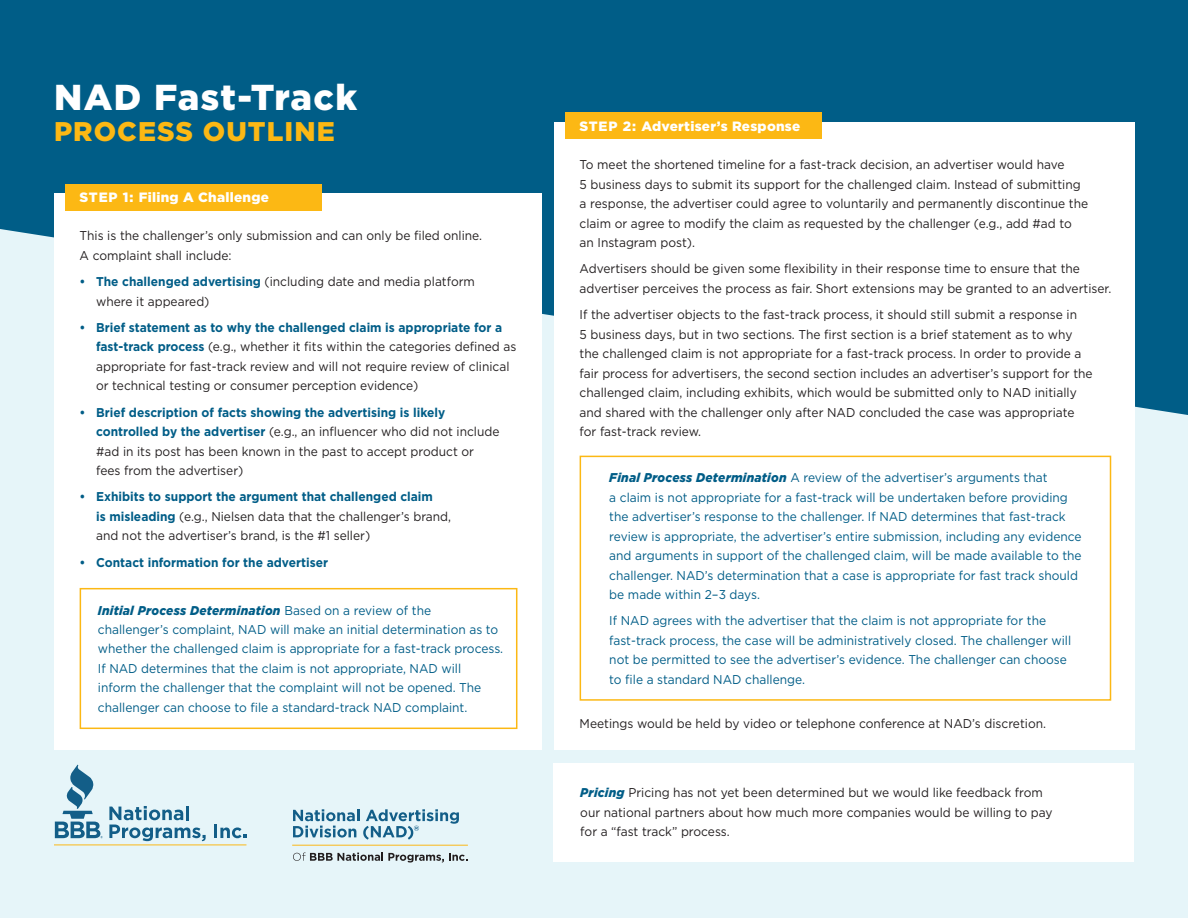
<style>
.page{position:relative;width:1188px;height:918px;background:#e6f5f9}
.page>*{position:absolute;margin:0;border:0;box-sizing:border-box;transform-origin:0 0}
.t1{font:900 36px "Gotham";letter-spacing:.04em;color:#fff}
.t2{font:900 27px "Gotham";letter-spacing:.04em;color:#fcb814}
.t3{font:900 13.5px "Gotham";letter-spacing:.02em;color:#fff}
.t4{font:12.75px/19.5px "Gotham";color:#231f20;scale:.94 1}
.t5{font:12.75px/19.5px "Gotham";color:#005d87;scale:.94 1}
.t6{font:700 12.75px "Gotham";color:#005d87;scale:.94 1}
.s1{font-weight:700;color:#005d87}
.s2{font-weight:900;font-style:italic}
.s3{font-weight:900;font-style:italic;color:#005d87}
</style>
<div class="page">
<div style="left:0;top:0;width:1188px;height:415px;background:#005d87"></div>
<div style="left:54px;top:193px;width:487px;height:557px;background:#fff"></div>
<div style="left:65px;top:184px;width:257px;height:27px;background:#fcb814"></div>
<div style="left:80px;top:588px;width:437px;height:141px;border:2px solid #fcb814"></div>
<div style="left:554px;top:122px;width:581px;height:628px;background:#fff"></div>
<div style="left:565px;top:112px;width:257px;height:28px;background:#fcb814"></div>
<div style="left:580px;top:456px;width:531px;height:245px;border:2px solid #fcb814"></div>
<hr style="left:292px;top:845px;width:176px;height:1px;background:#fbb818">
<svg style="left:293px;top:853px;width:175px;height:10px"></svg>
<svg style="left:293px;top:809px;width:166px;height:31px"></svg>
<hr style="left:54px;top:845px;width:192px;height:1px;background:#fbb818">
<svg style="left:55px;top:765px;width:48px;height:73px"></svg>
<svg style="left:109px;top:806px;width:97px;height:35px"></svg>
<svg style="left:214px;top:825px;width:32px;height:13px"></svg>
<div style="left:554px;top:763px;width:580px;height:99px;background:#fff"></div>
<h1 class="t1" style="left:54px;top:72px;width:305px">NAD Fast-Track</h1>
<h2 class="t2" style="left:54px;top:112px;width:282px">PROCESS OUTLINE</h2>
<p class="t3" style="left:80px;top:188px;width:191px">STEP 1: Filing A Challenge</p>
<p class="t4" style="left:80px;top:226px;width:430px">This is the challenger’s only submission and can only be filed online.<br>A complaint shall include:</p>
<p class="t4" style="left:96px;top:272px;width:405px;text-indent:-16px"><span class="s1">• The challenged advertising</span> (including date and media platform where it appeared)</p>
<p class="t4" style="left:96px;top:317px;width:449px;text-indent:-17px"><span class="s1">• Brief statement as to why the challenged claim is appropriate for a fast-track process</span> (e.g., whether it fits within the categories defined as appropriate for fast-track review and will not require review of clinical or technical testing or consumer perception evidence)</p>
<p class="t4" style="left:96px;top:402px;width:431px;text-indent:-17px"><span class="s1">• Brief description of facts showing the advertising is likely controlled by the advertiser</span> (e.g., an influencer who did not include #ad in its post has been known in the past to accept product or fees from the advertiser)</p>
<p class="t4" style="left:96px;top:487px;width:379px;text-indent:-17px"><span class="s1">• Exhibits to support the argument that challenged claim<br>is misleading</span> (e.g., Nielsen data that the challenger’s brand, and not the advertiser’s brand, is the #1 seller)</p>
<p class="t6" style="left:80px;top:554px;width:266px">• Contact information for the advertiser</p>
<p class="t5" style="left:98px;top:600px;width:433px"><span class="s2">Initial Process Determination</span> Based on a review of the challenger’s complaint, NAD will make an initial determination as to whether the challenged claim is appropriate for a fast-track process.<br>If NAD determines that the claim is not appropriate, NAD will<br>inform the challenger that the complaint will not be opened. The challenger can choose to file a standard-track NAD complaint.</p>
<p class="t3" style="left:580px;top:117px;width:222px">STEP 2: Advertiser’s Response</p>
<p class="t4" style="left:580px;top:155px;width:543px">To meet the shortened timeline for a fast-track decision, an advertiser would have<br>5 business days to submit its support for the challenged claim. Instead of submitting a response, the advertiser could agree to voluntarily and permanently discontinue the claim or agree to modify the claim as requested by the challenger (e.g., add #ad to an Instagram post).</p>
<p class="t4" style="left:580px;top:259px;width:567px">Advertisers should be given some flexibility in their response time to ensure that the advertiser perceives the process as fair. Short extensions may be granted to an advertiser.</p>
<p class="t4" style="left:580px;top:305px;width:547px">If the advertiser objects to the fast-track process, it should still submit a response in<br>5 business days, but in two sections. The first section is a brief statement as to why the challenged claim is not appropriate for a fast-track process. In order to provide a fair process for advertisers, the second section includes an advertiser’s support for the challenged claim, including exhibits, which would be submitted only to NAD initially and shared with the challenger only after NAD concluded the case was appropriate for fast-track review.</p>
<p class="t5" style="left:609px;top:468px;width:504px"><span class="s2">Final Process Determination</span> A review of the advertiser’s arguments that<br>a claim is not appropriate for a fast-track will be undertaken before providing the advertiser’s response to the challenger. If NAD determines that fast-track review is appropriate, the advertiser’s entire submission, including any evidence and arguments in support of the challenged claim, will be made available to the challenger. NAD’s determination that a case is appropriate for fast track should be made within 2–3 days.</p>
<p class="t5" style="left:609px;top:611px;width:493px">If NAD agrees with the advertiser that the claim is not appropriate for the fast-track process, the case will be administratively closed. The challenger will not be permitted to see the advertiser’s evidence. The challenger can choose to file a standard NAD challenge.</p>
<p class="t4" style="left:580px;top:714px;width:498px">Meetings would be held by video or telephone conference at NAD’s discretion.</p>
<p class="t4" style="left:580px;top:783px;width:504px"><span class="s3">Pricing</span> Pricing has not yet been determined but we would like feedback from our national partners about how much more companies would be willing to pay for a “fast track” process.</p>
</div>
